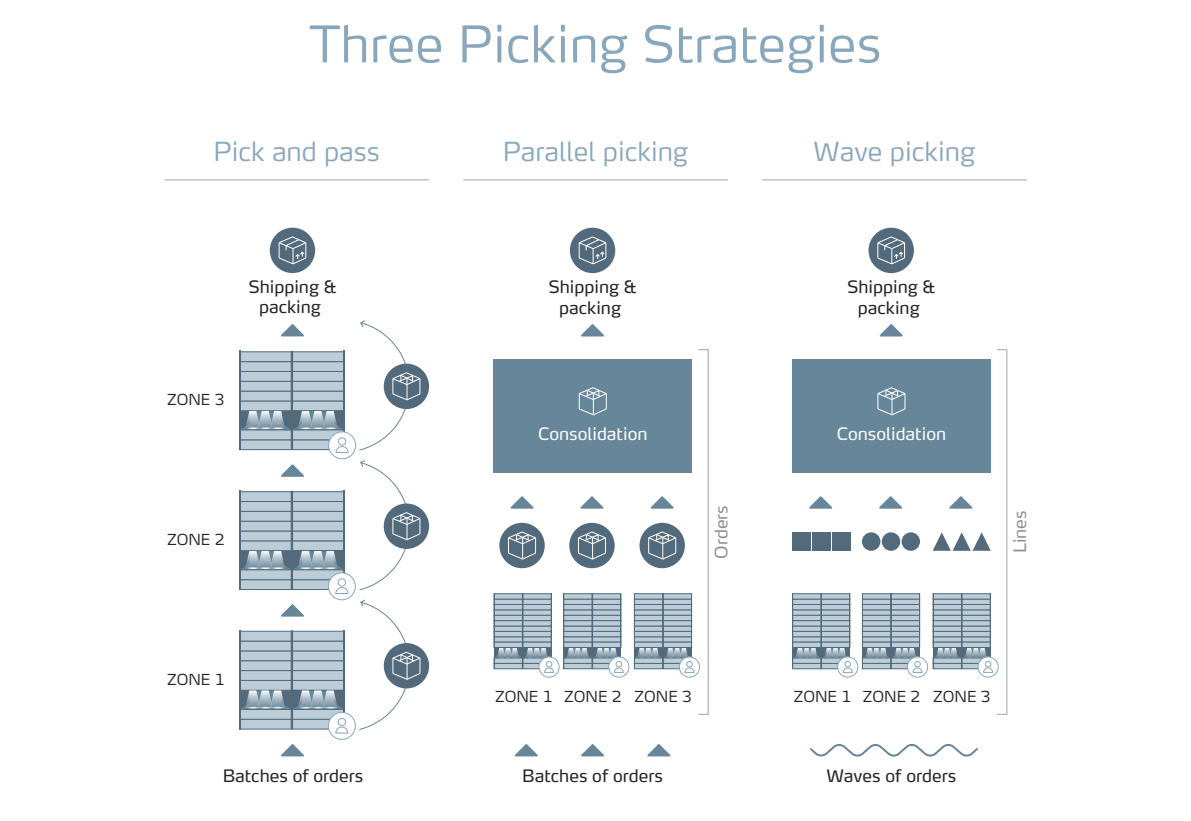
<style>
.page{position:relative;width:1191px;height:821px;background:#fff}
.page>*{position:absolute;margin:0;border:0;box-sizing:border-box;transform-origin:0 0}
.t1{font:300 50px "Max OT";color:#89a7bc}
.t2{font:300 26px "Max OT";color:#89a7bc}
.t3{font:17px/20.4px "Max OT";color:#252325;text-align:center}
.t4{font:17px "Max OT";color:#fff}
.t5{font:17px "Max OT";color:#8f9191}
.t6{font:300 15px "Max OT";color:#252325}
</style>
<div class="page">
<hr style="left:239px;top:350px;width:1px;height:99px;background:#526a7b">
<div style="left:328px;top:431px;width:28px;height:28px;border:1px solid #89a7bc;border-radius:50%"></div>
<svg style="left:240px;top:350px;width:109px;height:103px"></svg>
<hr style="left:239px;top:490px;width:1px;height:99px;background:#526a7b">
<hr style="left:239px;top:630px;width:1px;height:99px;background:#526a7b">
<svg style="left:281px;top:464px;width:23px;height:12px"></svg>
<svg style="left:281px;top:604px;width:23px;height:12px"></svg>
<svg style="left:281px;top:744px;width:23px;height:12px"></svg>
<svg style="left:281px;top:324px;width:23px;height:12px"></svg>
<div style="left:493px;top:359px;width:199px;height:113px;background:#67869a"></div>
<svg style="left:578px;top:387px;width:29px;height:29px"></svg>
<svg style="left:580px;top:496px;width:24px;height:12px"></svg>
<div style="left:569px;top:522px;width:45px;height:46px;background:#526a7b;border-radius:50%"></div>
<svg style="left:578px;top:531px;width:28px;height:29px"></svg>
<hr style="left:563px;top:592px;width:1px;height:76px;background:#526a7b">
<svg style="left:510px;top:496px;width:24px;height:12px"></svg>
<div style="left:499px;top:522px;width:46px;height:46px;background:#526a7b;border-radius:50%"></div>
<svg style="left:508px;top:531px;width:28px;height:29px"></svg>
<hr style="left:493px;top:592px;width:1px;height:76px;background:#526a7b">
<svg style="left:650px;top:496px;width:24px;height:12px"></svg>
<div style="left:639px;top:522px;width:46px;height:46px;background:#526a7b;border-radius:50%"></div>
<svg style="left:648px;top:531px;width:29px;height:29px"></svg>
<svg style="left:581px;top:744px;width:23px;height:12px"></svg>
<svg style="left:514px;top:744px;width:24px;height:12px"></svg>
<svg style="left:647px;top:744px;width:23px;height:12px"></svg>
<svg style="left:539px;top:656px;width:20px;height:20px"></svg>
<div style="left:538px;top:656px;width:21px;height:21px;border:1px solid #89a7bc;border-radius:50%"></div>
<svg style="left:494px;top:593px;width:60px;height:79px"></svg>
<svg style="left:609px;top:656px;width:20px;height:20px"></svg>
<div style="left:608px;top:656px;width:21px;height:21px;border:1px solid #89a7bc;border-radius:50%"></div>
<svg style="left:564px;top:593px;width:60px;height:79px"></svg>
<svg style="left:679px;top:656px;width:20px;height:20px"></svg>
<div style="left:679px;top:656px;width:21px;height:21px;border:1px solid #89a7bc;border-radius:50%"></div>
<svg style="left:634px;top:593px;width:60px;height:79px"></svg>
<svg style="left:581px;top:324px;width:23px;height:12px"></svg>
<div style="left:792px;top:359px;width:198px;height:113px;background:#67869a"></div>
<svg style="left:877px;top:387px;width:29px;height:29px"></svg>
<svg style="left:879px;top:496px;width:23px;height:12px"></svg>
<svg style="left:809px;top:496px;width:23px;height:12px"></svg>
<svg style="left:949px;top:496px;width:23px;height:12px"></svg>
<hr style="left:932px;top:592px;width:1px;height:76px;background:#526a7b">
<svg style="left:879px;top:324px;width:24px;height:12px"></svg>
<svg style="left:933px;top:532px;width:57px;height:18px"></svg>
<div style="left:792px;top:532px;width:18px;height:18px;background:#526a7b"></div>
<div style="left:832px;top:532px;width:18px;height:18px;background:#526a7b"></div>
<div style="left:812px;top:532px;width:18px;height:18px;background:#526a7b"></div>
<div style="left:862px;top:532px;width:18px;height:18px;background:#526a7b;border-radius:50%"></div>
<div style="left:901px;top:532px;width:19px;height:18px;background:#526a7b;border-radius:50%"></div>
<div style="left:881px;top:532px;width:19px;height:18px;background:#526a7b;border-radius:50%"></div>
<div style="left:996px;top:349px;width:11px;height:365px;border:1px solid #9ea5a3"></div>
<svg style="left:810px;top:744px;width:168px;height:13px"></svg>
<div style="left:384px;top:642px;width:45px;height:46px;background:#526a7b;border-radius:50%"></div>
<svg style="left:359px;top:599px;width:62px;height:131px"></svg>
<div style="left:384px;top:503px;width:45px;height:45px;background:#526a7b;border-radius:50%"></div>
<svg style="left:359px;top:460px;width:62px;height:130px"></svg>
<div style="left:384px;top:363px;width:45px;height:46px;background:#526a7b;border-radius:50%"></div>
<svg style="left:359px;top:320px;width:62px;height:131px"></svg>
<hr style="left:164px;top:179px;width:265px;height:1px;background:#9ea5a3">
<hr style="left:463px;top:179px;width:265px;height:1px;background:#9ea5a3">
<hr style="left:762px;top:179px;width:264px;height:1px;background:#9ea5a3">
<div style="left:328px;top:572px;width:28px;height:28px;border:1px solid #89a7bc;border-radius:50%"></div>
<svg style="left:240px;top:490px;width:109px;height:104px"></svg>
<svg style="left:328px;top:712px;width:27px;height:26px"></svg>
<div style="left:328px;top:711px;width:28px;height:28px;border:1px solid #89a7bc;border-radius:50%"></div>
<svg style="left:240px;top:630px;width:109px;height:103px"></svg>
<svg style="left:837px;top:656px;width:21px;height:20px"></svg>
<div style="left:837px;top:656px;width:21px;height:21px;border:1px solid #89a7bc;border-radius:50%"></div>
<svg style="left:792px;top:593px;width:61px;height:79px"></svg>
<svg style="left:907px;top:656px;width:20px;height:20px"></svg>
<div style="left:907px;top:656px;width:21px;height:21px;border:1px solid #89a7bc;border-radius:50%"></div>
<svg style="left:862px;top:593px;width:60px;height:79px"></svg>
<svg style="left:978px;top:656px;width:20px;height:20px"></svg>
<div style="left:977px;top:656px;width:21px;height:21px;border:1px solid #89a7bc;border-radius:50%"></div>
<svg style="left:933px;top:593px;width:60px;height:79px"></svg>
<div style="left:270px;top:227px;width:45px;height:46px;background:#526a7b;border-radius:50%"></div>
<svg style="left:278px;top:236px;width:28px;height:28px"></svg>
<div style="left:570px;top:227px;width:45px;height:46px;background:#526a7b;border-radius:50%"></div>
<svg style="left:578px;top:236px;width:28px;height:28px"></svg>
<div style="left:868px;top:227px;width:46px;height:46px;background:#526a7b;border-radius:50%"></div>
<svg style="left:877px;top:236px;width:28px;height:28px"></svg>
<h1 class="t1" style="left:309px;top:12px;width:574px">Three Picking Strategies</h1>
<h2 class="t2" style="left:213px;top:135px;width:168px">Pick and pass</h2>
<h2 class="t2" style="left:502px;top:135px;width:187px">Parallel picking</h2>
<h2 class="t2" style="left:813px;top:135px;width:164px">Wave picking</h2>
<p class="t3" style="left:248px;top:276px;width:90px">Shipping &amp; packing</p>
<p class="t6" style="left:167px;top:389px;width:59px">ZONE 3</p>
<p class="t6" style="left:167px;top:529px;width:59px">ZONE 2</p>
<p class="t6" style="left:167px;top:669px;width:59px">ZONE 1</p>
<p class="t3" style="left:223px;top:765px;width:142px">Batches of orders</p>
<p class="t3" style="left:548px;top:276px;width:90px">Shipping &amp; packing</p>
<p class="t4" style="left:538px;top:422px;width:111px">Consolidation</p>
<p class="t3" style="left:847px;top:276px;width:90px">Shipping &amp; packing</p>
<p class="t4" style="left:836px;top:422px;width:111px">Consolidation</p>
<p class="t5" style="left:710px;top:558px;width:55px;rotate:-90deg">Orders</p>
<p class="t5" style="left:1009px;top:553px;width:44px;rotate:-90deg">Lines</p>
<p class="t6" style="left:495px;top:686px;width:198px">ZONE 1 ZONE 2 ZONE 3</p>
<p class="t3" style="left:522px;top:765px;width:142px">Batches of orders</p>
<p class="t6" style="left:793px;top:686px;width:198px">ZONE 1 ZONE 2 ZONE 3</p>
<p class="t3" style="left:826px;top:765px;width:131px">Waves of orders</p>
</div>
